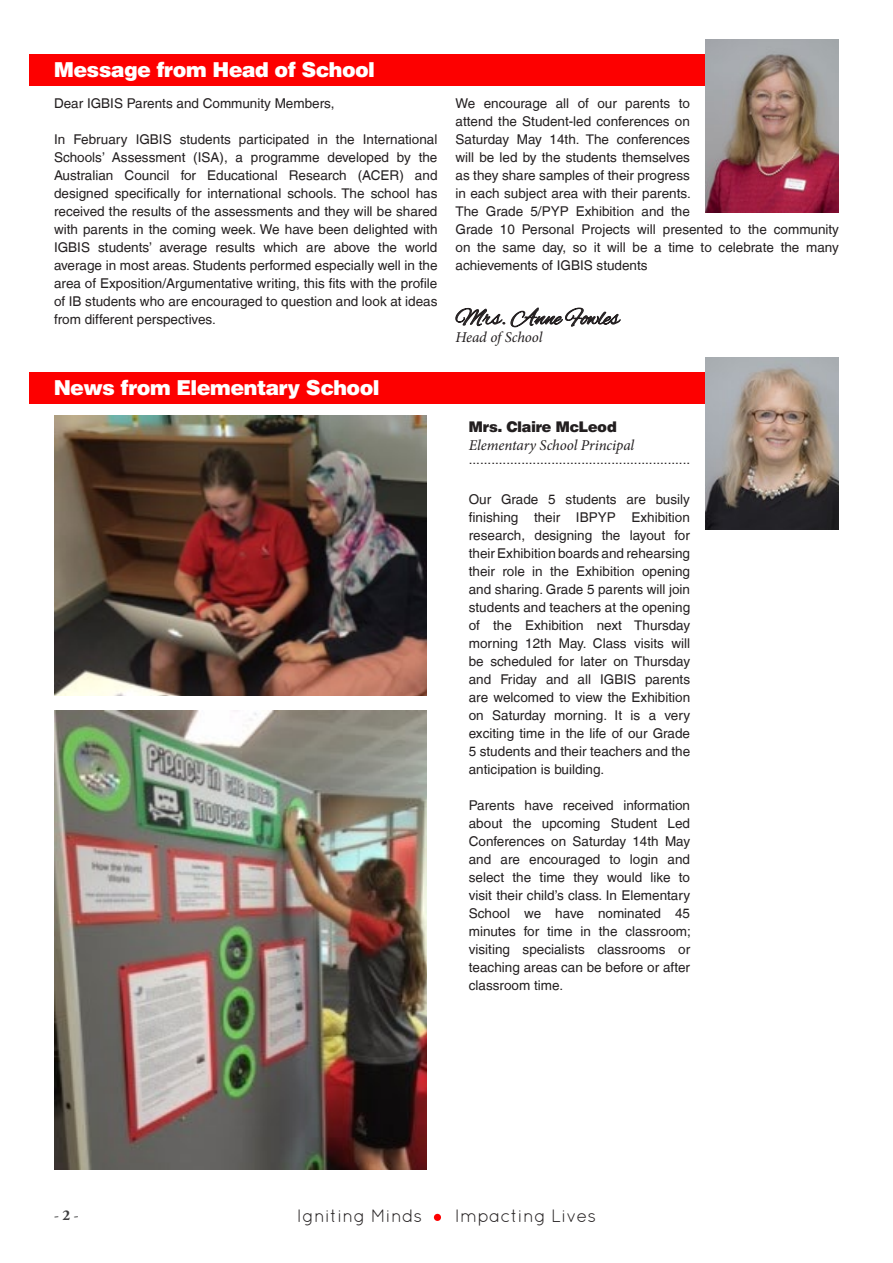
<style>
.page{position:relative;width:893px;height:1263px;background:#fff}
.page>*{position:absolute;margin:0;border:0;box-sizing:border-box;transform-origin:0 0}
.t1{font:24px "Alex Brush";color:#231f20}
.t2{font:900 21px "Helvetica BQ";color:#fff}
.t3{font:18px "Quicksand";color:#231f20}
.t4{font:italic 15px "Minion Pro";letter-spacing:-.005em;color:#231f20}
.t5{font:900 15px "Helvetica BQ";color:#231f20}
.t6{font:15px "Adobe Garamond Pro";color:#3e3e3f}
.t7{font:13.5px/18px "Helvetica LT";color:#231f20;text-align:justify}
.s1{font-weight:700}
</style>
<div class="page">
<div style="left:434px;top:1214px;width:7px;height:7px;background:#fd0000;border-radius:50%"></div>
<svg style="left:455px;top:307px;width:166px;height:21px"></svg>
<div style="left:30px;top:55px;width:809px;height:31px;background:#fd0000"></div>
<img style="left:706px;top:40px;width:133px;height:172px">
<div style="left:30px;top:372px;width:809px;height:31px;background:#fd0000"></div>
<img style="left:706px;top:357px;width:133px;height:173px">
<img style="left:54px;top:416px;width:373px;height:279px">
<img style="left:54px;top:710px;width:373px;height:459px">
<h2 class="t2" style="left:54px;top:57px;width:322px">Message from Head of School</h2>
<p class="t7" style="left:54px;top:94px;width:282px">Dear IGBIS Parents and Community Members,</p>
<p class="t7" style="left:54px;top:130px;width:385px">In February IGBIS students participated in the International Schools’ Assessment (ISA), a programme developed by the Australian Council for Educational Research (ACER) and designed specifically for international schools. The school has received the results of the assessments and they will be shared with parents in the coming week. We have been delighted with IGBIS students’ average results which are above the world average in most areas. Students performed especially well in the area of Exposition/Argumentative writing, this fits with the profile of IB students who are encouraged to question and look at ideas from different perspectives.</p>
<h2 class="t2" style="left:54px;top:375px;width:327px">News from Elementary School</h2>
<p class="t7" style="left:455px;top:94px;width:385px;text-align:left">We encourage all of our parents to<br>attend the Student-led conferences on<br>Saturday May 14th. The conferences<br>will be led by the students themselves<br>as they share samples of their progress<br>in each subject area with their parents.<br>The Grade 5/PYP Exhibition and the<br>Grade 10 Personal Projects will presented to the community on the same day, so it will be a time to celebrate the many achievements of IGBIS students</p>
<h1 class="t1" style="left:455px;top:304px;width:165px">Mrs. Anne Fowles</h1>
<p class="t4" style="left:455px;top:327px;width:89px">Head of School</p>
<p class="t5" style="left:469px;top:418px;width:149px">Mrs. Claire McLeod</p>
<p class="t4" style="left:469px;top:435px;width:167px">Elementary School Principal</p>
<p class="t7" style="left:469px;top:450px;width:223px">...........................................................</p>
<p class="t7" style="left:469px;top:490px;width:223px">Our Grade 5 students are busily finishing their IBPYP Exhibition research, designing the layout for their Exhibition boards and rehearsing their role in the Exhibition opening and sharing. Grade 5 parents will join students and teachers at the opening of the Exhibition next Thursday morning 12th May. Class visits will be scheduled for later on Thursday and Friday and all IGBIS parents are welcomed to view the Exhibition on Saturday morning. It is a very exciting time in the life of our Grade 5 students and their teachers and the anticipation is building.</p>
<p class="t7" style="left:469px;top:796px;width:223px">Parents have received information about the upcoming Student Led Conferences on Saturday 14th May and are encouraged to login and select the time they would like to visit their child’s class. In Elementary School we have nominated 45 minutes for time in the classroom; visiting specialists classrooms or teaching areas can be before or after classroom time.</p>
<p class="t6" style="left:54px;top:1206px;width:26px">- <span class="s1">2</span> -</p>
<h3 class="t3" style="left:297px;top:1205px;width:127px">Igniting Minds</h3>
<h3 class="t3" style="left:455px;top:1205px;width:143px">Impacting Lives</h3>
</div>
